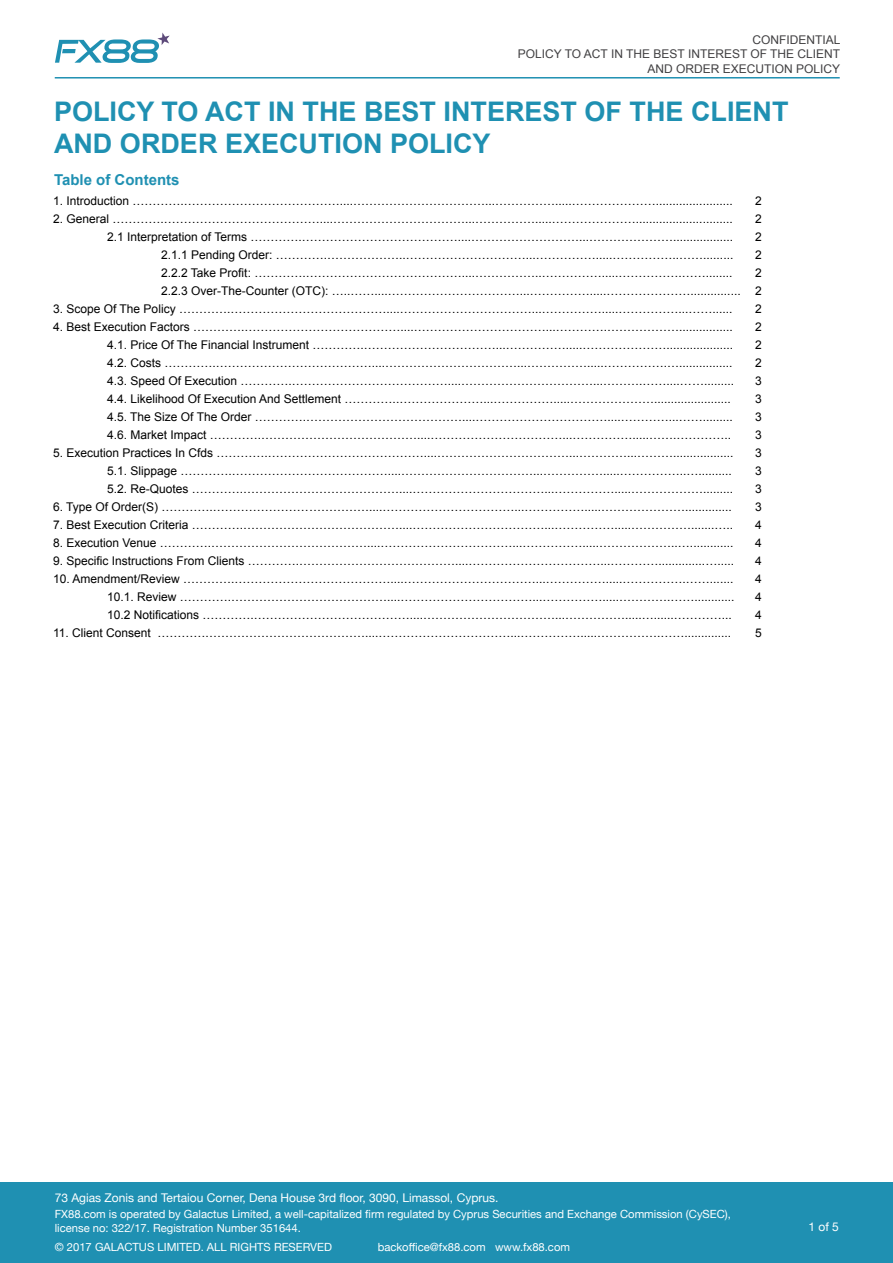
<style>
.page{position:relative;width:893px;height:1263px;background:#fff}
.page>*{position:absolute;margin:0;border:0;box-sizing:border-box;transform-origin:0 0}
.t1{font:700 27px/32.4px "Arial";color:#1f90b2}
.t2{font:700 15px "Arial";color:#1f90b2}
.t3{font:12px/18px "Arial";color:#000;text-align:right}
.t4{font:12px/14.4px "Arial";color:#414042;text-align:right}
.t5{font:12px "Helvetica Neue";color:#fff}
.t6{font:11.25px/13.5px "Helvetica Neue";color:#fff}
</style>
<div class="page">
<hr style="left:55px;top:77px;width:785px;height:2px;background:#1f90b2">
<div style="left:0;top:1182px;width:893px;height:81px;background:#1f90b2"></div>
<svg style="left:55px;top:33px;width:115px;height:30px"></svg>
<p class="t4" style="left:518px;top:33px;width:324px">CONFIDENTIAL<br>POLICY TO ACT IN THE BEST INTEREST OF THE CLIENT<br>AND ORDER EXECUTION POLICY</p>
<h1 class="t1" style="left:54px;top:96px;width:736px">POLICY TO ACT IN THE BEST INTEREST OF THE CLIENT<br>AND ORDER EXECUTION POLICY</h1>
<p class="t2" style="left:54px;top:170px;width:127px">Table of Contents</p>
<p class="t3" style="left:53px;top:192px;width:681px">1. Introduction ………….…………………………………....……………………………...…………….....………………….......................</p>
<p class="t3" style="left:755px;top:192px;width:8px">2</p>
<p class="t3" style="left:53px;top:210px;width:681px">2. General ………….…………………………………....……………………………...…………….....………………….............................</p>
<p class="t3" style="left:755px;top:210px;width:8px">2</p>
<p class="t3" style="left:107px;top:228px;width:627px">2.1 Interpretation of Terms ………….…………………………………....………………………...…………………..................</p>
<p class="t3" style="left:755px;top:228px;width:8px">2</p>
<p class="t3" style="left:161px;top:246px;width:574px">2.1.1 Pending Order: ………….………………..…………………………...…………….....……………..…….........</p>
<p class="t3" style="left:755px;top:246px;width:8px">2</p>
<p class="t3" style="left:161px;top:264px;width:573px">2.2.2 Take Profit: ………….…………………………………....……………..…………….....…………….……........</p>
<p class="t3" style="left:161px;top:264px;width:602px">2<br>2.2.3 Over-The-Counter (OTC): …..……....……………………………...…………….....…………………............... 2</p>
<p class="t3" style="left:53px;top:300px;width:681px">3. Scope Of The Policy ………….…………………………………....……………………………...…………….....……………...……......</p>
<p class="t3" style="left:755px;top:300px;width:8px">2</p>
<p class="t3" style="left:53px;top:318px;width:681px">4. Best Execution Factors ………….…………………………………....……………………………...………….………………................</p>
<p class="t3" style="left:755px;top:318px;width:8px">2</p>
<p class="t3" style="left:107px;top:336px;width:627px">4.1. Price Of The Financial Instrument ………….……………………………...…………….....…………………....................</p>
<p class="t3" style="left:755px;top:336px;width:8px">2</p>
<p class="t3" style="left:107px;top:354px;width:627px">4.2. Costs ………….…………………………………....……………………………...…………….....…………….…................</p>
<p class="t3" style="left:755px;top:354px;width:8px">2</p>
<p class="t3" style="left:107px;top:372px;width:628px">4.3. Speed Of Execution ………….…………………………………....……………………………...……….……....…….........</p>
<p class="t3" style="left:755px;top:372px;width:8px">3</p>
<p class="t3" style="left:107px;top:390px;width:625px">4.4. Likelihood Of Execution And Settlement …………..…………………...…………….....………………….......................</p>
<p class="t3" style="left:755px;top:390px;width:8px">3</p>
<p class="t3" style="left:107px;top:408px;width:627px">4.5. The Size Of The Order ………….…………………………………....……………………………....…………...…….........</p>
<p class="t3" style="left:755px;top:408px;width:8px">3</p>
<p class="t3" style="left:107px;top:426px;width:626px">4.6. Market Impact ………….…………………………………....……………………………...…………….....…….…………..</p>
<p class="t3" style="left:755px;top:426px;width:8px">3</p>
<p class="t3" style="left:53px;top:444px;width:682px">5. Execution Practices In Cfds ………….…………………………………....……………………………...…………...………..................</p>
<p class="t3" style="left:755px;top:444px;width:8px">3</p>
<p class="t3" style="left:107px;top:462px;width:626px">5.1. Slippage ………….…………………………………....……………………………...…………….....……………..…..........</p>
<p class="t3" style="left:755px;top:462px;width:8px">3</p>
<p class="t3" style="left:107px;top:480px;width:628px">5.2. Re-Quotes ………….…………………………………....……………………………...…………….....……………….........</p>
<p class="t3" style="left:755px;top:480px;width:8px">3</p>
<p class="t3" style="left:53px;top:498px;width:680px">6. Type Of Order(S) ………….…………………………………....……………………………...…………….....…………………..............</p>
<p class="t3" style="left:755px;top:498px;width:8px">3</p>
<p class="t3" style="left:53px;top:516px;width:682px">7. Best Execution Criteria ………….…………………………………....……………………………...…………….....…………….......…..</p>
<p class="t3" style="left:755px;top:516px;width:8px">4</p>
<p class="t3" style="left:53px;top:534px;width:682px">8. Execution Venue ………….…………………………………....……………………………...…………….....………………..….............</p>
<p class="t3" style="left:755px;top:534px;width:8px">4</p>
<p class="t3" style="left:53px;top:552px;width:682px">9. Specific Instructions From Clients ………….…………………………………....……………………………...…………..............….....</p>
<p class="t3" style="left:755px;top:552px;width:8px">4</p>
<p class="t3" style="left:53px;top:570px;width:682px">10. Amendment/Review ………….…………………………………....……………………………...…………….....…………….…….......</p>
<p class="t3" style="left:755px;top:570px;width:8px">4</p>
<p class="t3" style="left:107px;top:588px;width:629px">10.1. Review ………….…………………………………....……………………………...…………….....………….……............</p>
<p class="t3" style="left:755px;top:588px;width:8px">4</p>
<p class="t3" style="left:107px;top:606px;width:626px">10.2 Notifications ………….…………………………………....……………………………...…………….....…......…………...</p>
<p class="t3" style="left:755px;top:606px;width:8px">4</p>
<p class="t3" style="left:53px;top:624px;width:679px">11. Client Consent ………….…………………………………....……………………………...…………….....…………….……..............</p>
<p class="t3" style="left:755px;top:624px;width:8px">5</p>
<p class="t5" style="left:55px;top:1188px;width:445px">73 Agias Zonis and Tertaiou Corner, Dena House 3rd floor, 3090, Limassol, Cyprus.</p>
<p class="t6" style="left:55px;top:1208px;width:678px">FX88.com is operated by Galactus Limited, a well-capitalized firm regulated by Cyprus Securities and Exchange Commission (CySEC), license no: 322/17. Registration Number 351644.</p>
<p class="t6" style="left:55px;top:1241px;width:279px">© 2017 GALACTUS LIMITED. ALL RIGHTS RESERVED</p>
<p class="t6" style="left:378px;top:1241px;width:194px">backoffice@fx88.com www.fx88.com</p>
<p class="t5" style="left:808px;top:1218px;width:32px">1 of 5</p>
</div>
